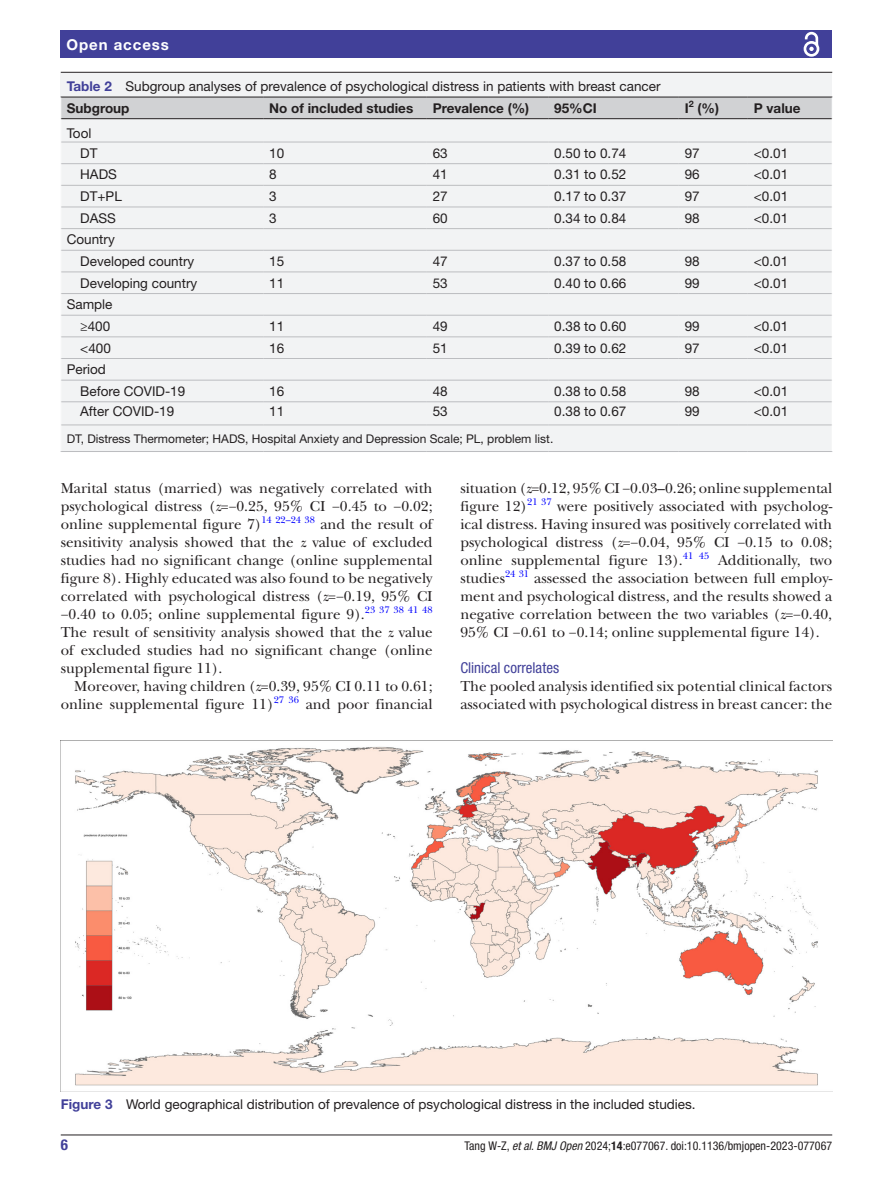
<style>
.page{position:relative;width:893px;height:1191px;background:#fff}
.page>*{position:absolute;margin:0;border:0;box-sizing:border-box;transform-origin:0 0}
.t1{font:15px/18px "New Baskerville";color:#231f20;text-align:justify}
.t2{font:condensed 15px "Helvetica Neue LT Std";color:#414099}
.t3{font:700 15px "Helvetica Neue LT Std";letter-spacing:.065em;color:#fff}
.t4{font:700 condensed 15px "Helvetica Neue LT Std";color:#414099}
.t5{font:13.5px/21.6px "Helvetica Neue LT Std";color:#231f20}
.t6{font:700 13.5px "Helvetica Neue LT Std";color:#231f20}
.t7{font:12px "Helvetica Neue LT Std";color:#231f20}
.t8{font:condensed 12px "Helvetica Neue LT Std";color:#231f20}
.t9{font:9.9px "New Baskerville";color:#00f}
.s1{font-weight:700;color:#414099}
.s2{font-weight:700}
.s3{font-style:italic}
</style>
<div class="page">
<hr style="left:61px;top:1134px;width:771px;height:1px;background:#231f20">
<div style="left:61px;top:31px;width:771px;height:27px;background:#414099"></div>
<svg style="left:803px;top:31px;width:17px;height:26px"></svg>
<div style="left:61px;top:73px;width:771px;height:379px;background:#f2f3f4"></div>
<hr style="left:61px;top:72px;width:771px;height:1px;background:#231f20">
<hr style="left:61px;top:451px;width:202px;height:1px;background:#bcbdc0">
<hr style="left:263px;top:451px;width:164px;height:1px;background:#bcbdc0">
<hr style="left:427px;top:451px;width:121px;height:1px;background:#bcbdc0">
<hr style="left:548px;top:451px;width:131px;height:1px;background:#bcbdc0">
<hr style="left:679px;top:451px;width:69px;height:1px;background:#bcbdc0">
<hr style="left:748px;top:451px;width:84px;height:1px;background:#bcbdc0">
<svg style="left:60px;top:97px;width:773px;height:329px"></svg>
<img style="left:75px;top:746px;width:743px;height:340px">
<p class="t3" style="left:66px;top:35px;width:104px">Open access</p>
<p class="t5" style="left:67px;top:75px;width:595px;line-height:22px"><span class="s1">Table 2</span> Subgroup analyses of prevalence of psychological distress in patients with breast cancer<br><span class="s2">Subgroup</span></p>
<p class="t6" style="left:269px;top:99px;width:145px">No of included studies</p>
<p class="t6" style="left:433px;top:99px;width:98px">Prevalence (%)</p>
<p class="t6" style="left:554px;top:99px;width:44px">95%CI</p>
<p class="t6" style="left:685px;top:99px;width:36px">I<sup>2</sup> (%)</p>
<p class="t6" style="left:754px;top:99px;width:48px">P value</p>
<p class="t5" style="left:80px;top:122px;width:19px;line-height:20.1px;text-indent:-14px">Tool<br>DT</p>
<p class="t5" style="left:269px;top:142px;width:17px">10</p>
<p class="t5" style="left:433px;top:142px;width:17px">63</p>
<p class="t5" style="left:554px;top:142px;width:74px">0.50 to 0.74</p>
<p class="t5" style="left:685px;top:142px;width:17px">97</p>
<p class="t5" style="left:754px;top:142px;width:36px">&lt;0.01</p>
<p class="t5" style="left:80px;top:163px;width:38px">HADS</p>
<p class="t5" style="left:269px;top:163px;width:9px">8</p>
<p class="t5" style="left:433px;top:163px;width:17px">41</p>
<p class="t5" style="left:554px;top:163px;width:74px">0.31 to 0.52</p>
<p class="t5" style="left:685px;top:163px;width:17px">96</p>
<p class="t5" style="left:754px;top:163px;width:36px">&lt;0.01</p>
<p class="t5" style="left:80px;top:185px;width:43px">DT+PL</p>
<p class="t5" style="left:269px;top:185px;width:9px">3</p>
<p class="t5" style="left:433px;top:185px;width:17px">27</p>
<p class="t5" style="left:554px;top:185px;width:74px">0.17 to 0.37</p>
<p class="t5" style="left:685px;top:185px;width:17px">97</p>
<p class="t5" style="left:754px;top:185px;width:36px">&lt;0.01</p>
<p class="t5" style="left:80px;top:207px;width:37px">DASS</p>
<p class="t5" style="left:269px;top:207px;width:9px">3</p>
<p class="t5" style="left:433px;top:207px;width:17px">60</p>
<p class="t5" style="left:554px;top:207px;width:74px">0.34 to 0.84</p>
<p class="t5" style="left:685px;top:207px;width:17px">98</p>
<p class="t5" style="left:754px;top:207px;width:36px">&lt;0.01</p>
<p class="t5" style="left:80px;top:228px;width:116px;text-indent:-14px">Country<br>Developed country</p>
<p class="t5" style="left:269px;top:250px;width:17px">15</p>
<p class="t5" style="left:433px;top:250px;width:17px">47</p>
<p class="t5" style="left:554px;top:250px;width:74px">0.37 to 0.58</p>
<p class="t5" style="left:685px;top:250px;width:17px">98</p>
<p class="t5" style="left:754px;top:250px;width:36px">&lt;0.01</p>
<p class="t5" style="left:80px;top:272px;width:119px">Developing country</p>
<p class="t5" style="left:269px;top:272px;width:17px">11</p>
<p class="t5" style="left:433px;top:272px;width:17px">53</p>
<p class="t5" style="left:554px;top:272px;width:74px">0.40 to 0.66</p>
<p class="t5" style="left:685px;top:272px;width:17px">99</p>
<p class="t5" style="left:754px;top:272px;width:36px">&lt;0.01</p>
<p class="t5" style="left:67px;top:293px;width:47px;text-align:right">Sample ≥400</p>
<p class="t5" style="left:269px;top:315px;width:17px">11</p>
<p class="t5" style="left:433px;top:315px;width:17px">49</p>
<p class="t5" style="left:554px;top:315px;width:74px">0.38 to 0.60</p>
<p class="t5" style="left:685px;top:315px;width:17px">99</p>
<p class="t5" style="left:754px;top:315px;width:36px">&lt;0.01</p>
<p class="t5" style="left:80px;top:337px;width:32px">&lt;400</p>
<p class="t5" style="left:269px;top:337px;width:17px">16</p>
<p class="t5" style="left:433px;top:337px;width:17px">51</p>
<p class="t5" style="left:554px;top:337px;width:74px">0.39 to 0.62</p>
<p class="t5" style="left:685px;top:337px;width:17px">97</p>
<p class="t5" style="left:754px;top:337px;width:36px">&lt;0.01</p>
<p class="t5" style="left:80px;top:358px;width:107px;text-indent:-14px">Period<br>Before COVID-19</p>
<p class="t5" style="left:269px;top:380px;width:17px">16</p>
<p class="t5" style="left:433px;top:380px;width:17px">48</p>
<p class="t5" style="left:554px;top:380px;width:74px">0.38 to 0.58</p>
<p class="t5" style="left:685px;top:380px;width:17px">98</p>
<p class="t5" style="left:754px;top:380px;width:36px">&lt;0.01</p>
<p class="t5" style="left:80px;top:400px;width:96px">After COVID-19</p>
<p class="t5" style="left:269px;top:400px;width:17px">11</p>
<p class="t5" style="left:433px;top:400px;width:17px">53</p>
<p class="t5" style="left:554px;top:400px;width:74px">0.38 to 0.67</p>
<p class="t5" style="left:685px;top:400px;width:17px">99</p>
<p class="t5" style="left:754px;top:400px;width:36px">&lt;0.01</p>
<p class="t7" style="left:67px;top:431px;width:488px">DT, Distress Thermometer; HADS, Hospital Anxiety and Depression Scale; PL, problem list.</p>
<p class="t1" style="left:61px;top:479px;width:373px">Marital status (married) was negatively correlated with psychological distress (<span class="s3">z</span>=−0.25, 95% CI −0.45 to −0.02; online supplemental figure 7)</p>
<p class="t9" style="left:261px;top:513px;width:55px">14 22–24 38</p>
<p class="t1" style="left:61px;top:515px;width:373px;text-indent:260px">and the result of sensitivity analysis showed that the <span class="s3">z</span> value of excluded studies had no significant change (online supplemental figure 8). Highly educated was also found to be negatively correlated with psychological distress (<span class="s3">z</span>=−0.19, 95% CI −0.40 to 0.05; online supplemental figure 9).</p>
<p class="t9" style="left:365px;top:603px;width:69px">23 37 38 41 48</p>
<p class="t1" style="left:61px;top:623px;width:373px">The result of sensitivity analysis showed that the <span class="s3">z</span> value of excluded studies had no significant change (online supplemental figure 11).</p>
<p class="t1" style="left:61px;top:677px;width:373px;text-indent:14px">Moreover, having children (<span class="s3">z</span>=0.39, 95% CI 0.11 to 0.61; online supplemental figure 11)</p>
<p class="t9" style="left:274px;top:693px;width:27px">27 36</p>
<p class="t1" style="left:306px;top:695px;width:128px">and poor financial</p>
<p class="t1" style="left:460px;top:479px;width:373px">situation (<span class="s3">z</span>=0.12, 95% CI −0.03–0.26; online supplemental figure 12)</p>
<p class="t9" style="left:527px;top:495px;width:26px">21 37</p>
<p class="t1" style="left:460px;top:497px;width:373px;text-indent:97px">were positively associated with psycholog&shy;ical distress. Having insured was positively correlated with psychological distress (<span class="s3">z</span>=−0.04, 95% CI −0.15 to 0.08; online supplemental figure 13).</p>
<p class="t9" style="left:683px;top:549px;width:28px">41 45</p>
<p class="t1" style="left:718px;top:551px;width:116px">Additionally, two</p>
<p class="t1" style="left:460px;top:569px;width:46px">studies</p>
<p class="t9" style="left:505px;top:567px;width:26px">24 31</p>
<p class="t1" style="left:460px;top:569px;width:373px;text-indent:74px">assessed the association between full employ&shy;ment and psychological distress, and the results showed a negative correlation between the two variables (<span class="s3">z</span>=−0.40, 95% CI −0.61 to −0.14; online supplemental figure 14).</p>
<p class="t2" style="left:460px;top:659px;width:100px">Clinical correlates</p>
<p class="t1" style="left:460px;top:677px;width:373px">The pooled analysis identified six potential clinical factors associated with psychological distress in breast cancer: the</p>
<p class="t5" style="left:61px;top:1093px;width:636px"><span class="s1">Figure 3</span> World geographical distribution of prevalence of psychological distress in the included studies.</p>
<p class="t4" style="left:61px;top:1135px;width:9px">6</p>
<p class="t8" style="left:465px;top:1138px;width:369px">Tang W-Z, <span class="s3">et al</span>. <span class="s3">BMJ Open</span> 2024;<span class="s2">14</span>:e077067. doi:10.1136/bmjopen-2023-077067</p>
</div>
